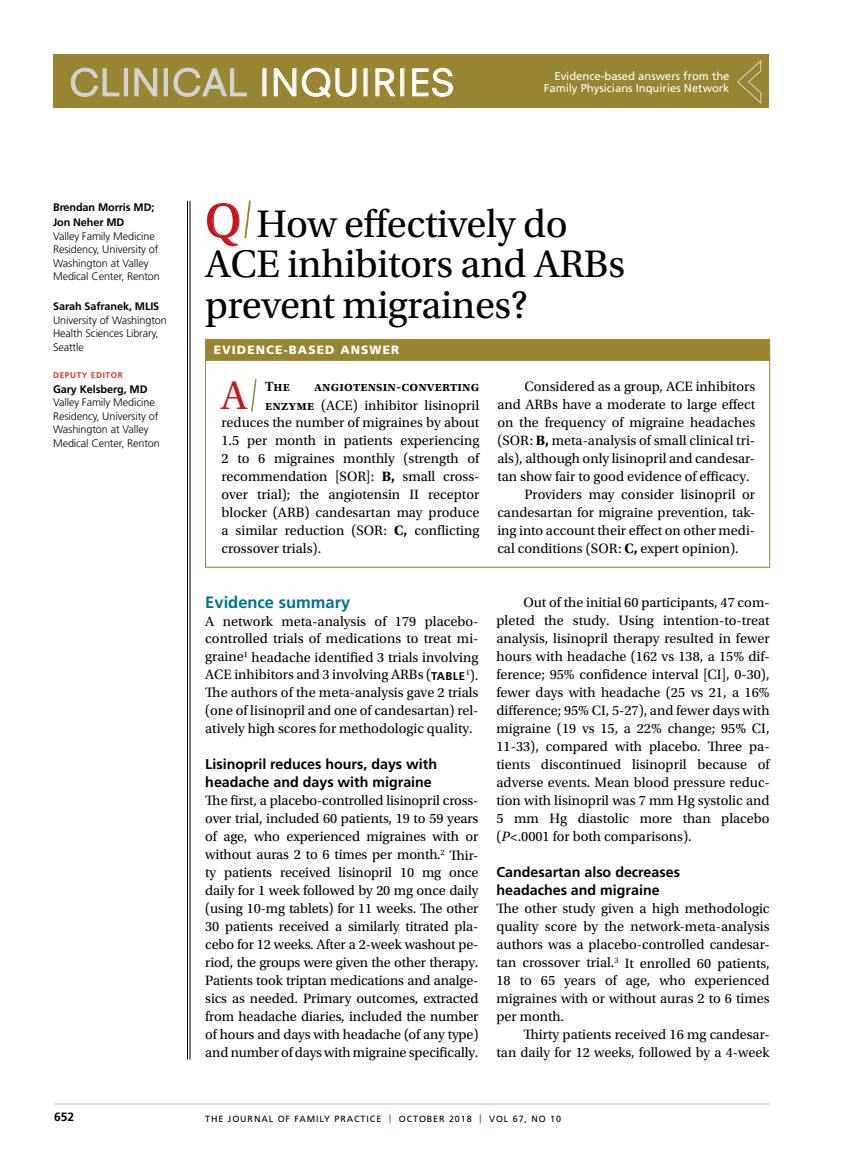
<style>
.page{position:relative;width:851px;height:1161px;background:#fff}
.page>*{position:absolute;margin:0;border:0;box-sizing:border-box;transform-origin:0 0}
.t1{font:42px "Utopia Std";color:#c4161c}
.t2{font:40.5px/40.5px "Utopia Std";letter-spacing:-.01em;color:#000}
.t3{font:36px "Neuzeit SLT Std";letter-spacing:.025em;color:#fff}
.t4{font:700 16.5px "Frutiger LT Std";color:#007296}
.t5{font:14.25px/18px "Utopia Std";color:#000;text-align:justify}
.t6{font:700 14.25px/18px "Frutiger LT Std";color:#000}
.t7{font:600 14.1px "Utopia Std";letter-spacing:.01em;color:#000}
.t8{font:900 12px "Frutiger LT Std";letter-spacing:.09em;color:#fff}
.t9{font:700 12px "Frutiger LT Std";color:#000}
.t10{font:11.25px/12.1px "Frutiger LT Std";color:#fff;text-align:right}
.t11{font:300 10.8px/13.5px "Frutiger LT Std";letter-spacing:-.01em;color:#000}
.t12{font:700 10.8px/15px "Frutiger LT Std";letter-spacing:-.01em;color:#000}
.t13{font:9px "Frutiger LT Std";letter-spacing:.1em;color:#000}
.t14{font:700 8.25px "Frutiger LT Std";letter-spacing:.075em;color:#c93627}
.s1{color:#d1d3d4}
.s2{font-size:49.5px;color:#c4161c}
.s3{font-weight:600;font-size:14.1px}
.s4{font-weight:700}
.s5{font-family:"Frutiger LT Std";font-weight:700;font-size:11.25px}
.s6{font-style:italic}
.s7{color:#c4161c}
</style>
<div class="page">
<hr style="left:190px;top:201px;width:1px;height:858px;background:#000">
<hr style="left:187px;top:201px;width:1px;height:858px;background:#000">
<hr style="left:54px;top:1104px;width:716px;height:1px;background:#bcbec0">
<div style="left:53px;top:54px;width:716px;height:54px;background:#988531"></div>
<svg style="left:737px;top:60px;width:24px;height:44px"></svg>
<svg style="left:71px;top:68px;width:48px;height:29px"></svg>
<div style="left:124px;top:69px;width:4px;height:27px;border:1px solid #dcddde"></div>
<svg style="left:135px;top:68px;width:22px;height:28px"></svg>
<div style="left:164px;top:69px;width:3px;height:27px;border:1px solid #dcddde"></div>
<svg style="left:174px;top:68px;width:73px;height:29px"></svg>
<svg style="left:274px;top:68px;width:22px;height:28px"></svg>
<svg style="left:302px;top:68px;width:54px;height:30px"></svg>
<svg style="left:375px;top:68px;width:20px;height:28px"></svg>
<svg style="left:412px;top:68px;width:41px;height:29px"></svg>
<div style="left:205px;top:339px;width:565px;height:22px;background:#988531;border:1px solid #988531"></div>
<div style="left:205px;top:357px;width:565px;height:211px;border:1px solid #988531"></div>
<svg style="left:251px;top:379px;width:6px;height:33px"></svg>
<svg style="left:207px;top:200px;width:44px;height:46px"></svg>
<h3 class="t3" style="left:69px;top:61px;width:387px"><span class="s1">CLINICAL</span> INQUIRIES</h3>
<p class="t10" style="left:543px;top:70px;width:187px">Evidence-based answers from the<br>Family Physicians Inquiries Network</p>
<p class="t12" style="left:53px;top:200px;width:103px">Brendan Morris MD;<br>Jon Neher MD</p>
<p class="t11" style="left:53px;top:229px;width:108px">Valley Family Medicine<br>Residency, University of<br>Washington at Valley<br>Medical Center, Renton</p>
<p class="t12" style="left:53px;top:299px;width:108px">Sarah Safranek, MLIS</p>
<p class="t11" style="left:53px;top:313px;width:115px">University of Washington<br>Health Sciences Library,<br>Seattle</p>
<p class="t14" style="left:53px;top:370px;width:71px">DEPUTY EDITOR</p>
<p class="t12" style="left:53px;top:381px;width:96px">Gary Kelsberg, MD</p>
<p class="t11" style="left:53px;top:396px;width:108px">Valley Family Medicine<br>Residency, University of<br>Washington at Valley<br>Medical Center, Renton</p>
<h2 class="t2" style="left:205px;top:204px;width:421px"><span class="s2">Q</span> How effectively do<br>ACE inhibitors and ARBs prevent migraines?</h2>
<p class="t8" style="left:214px;top:343px;width:187px">EVIDENCE-BASED ANSWER</p>
<h1 class="t1" style="left:221px;top:373px;width:28px">A</h1>
<p class="t7" style="left:265px;top:379px;width:26px">The</p>
<p class="t7" style="left:314px;top:379px;width:167px">angiotensin-converting</p>
<p class="t5" style="left:221px;top:396px;width:259px;text-indent:44px"><span class="s3">enzyme</span> (ACE) inhibitor lisinopril reduces the number of migraines by about 1.5 per month in patients experiencing 2 to 6 migraines monthly (strength of recommendation [SOR]: <span class="s4">B,</span> small cross&shy;over trial); the angiotensin II receptor blocker (ARB) candesartan may produce a similar reduction (SOR: <span class="s4">C,</span> conflicting crossover trials).</p>
<p class="t4" style="left:205px;top:592px;width:146px">Evidence summary</p>
<p class="t5" style="left:205px;top:612px;width:275px">A network meta-analysis of 179 placebo&shy;controlled trials of medications to treat mi&shy;graine<sup>1</sup> headache identified 3 trials involving ACE inhibitors and 3 involving ARBs (<span class="s5">TABLE</span><sup>1</sup>).<br>The authors of the meta-analysis gave 2 trials (one of lisinopril and one of candesartan) rel&shy;atively high scores for methodologic quality.</p>
<p class="t6" style="left:205px;top:756px;width:233px">Lisinopril reduces hours, days with headache and days with migraine</p>
<p class="t5" style="left:205px;top:792px;width:275px">The first, a placebo-controlled lisinopril cross&shy;over trial, included 60 patients, 19 to 59 years of age, who experienced migraines with or without auras 2 to 6 times per month.<sup>2</sup> Thir&shy;ty patients received lisinopril 10 mg once daily for 1 week followed by 20 mg once daily (using 10-mg tablets) for 11 weeks. The other 30 patients received a similarly titrated pla&shy;cebo for 12 weeks. After a 2-week washout pe&shy;riod, the groups were given the other therapy.<br>Patients took triptan medications and analge&shy;sics as needed. Primary outcomes, extracted from headache diaries, included the number of hours and days with headache (of any type) and number of days with migraine specifically.</p>
<p class="t5" style="left:524px;top:378px;width:232px">Considered as a group, ACE inhibitors</p>
<p class="t5" style="left:497px;top:396px;width:259px">and ARBs have a moderate to large effect</p>
<p class="t5" style="left:497px;top:414px;width:259px">on the frequency of migraine headaches</p>
<p class="t5" style="left:497px;top:432px;width:259px">(SOR: <span class="s4">B,</span> meta-analysis of small clinical tri-</p>
<p class="t5" style="left:497px;top:450px;width:259px">als), although only lisinopril and candesar-</p>
<p class="t5" style="left:497px;top:468px;width:254px">tan show fair to good evidence of efficacy.</p>
<p class="t5" style="left:524px;top:486px;width:232px">Providers may consider lisinopril or</p>
<p class="t5" style="left:497px;top:504px;width:259px">candesartan for migraine prevention, tak-</p>
<p class="t5" style="left:497px;top:522px;width:259px">ing into account their effect on other medi-</p>
<p class="t5" style="left:497px;top:540px;width:243px">cal conditions (SOR: <span class="s4">C,</span> expert opinion).</p>
<p class="t5" style="left:496px;top:594px;width:275px;text-indent:27px">Out of the initial 60 participants, 47 com&shy;pleted the study. Using intention-to-treat analysis, lisinopril therapy resulted in fewer hours with headache (162 vs 138, a 15% dif&shy;ference; 95% confidence interval [CI], 0-30), fewer days with headache (25 vs 21, a 16% difference; 95% CI, 5-27), and fewer days with migraine (19 vs 15, a 22% change; 95% CI, 11-33), compared with placebo. Three pa&shy;tients discontinued lisinopril because of adverse events. Mean blood pressure reduc&shy;tion with lisinopril was 7 mm Hg systolic and 5 mm Hg diastolic more than placebo (<span class="s6">P</span>&lt;.0001 for both comparisons).</p>
<p class="t6" style="left:496px;top:864px;width:185px">Candesartan also decreases headaches and migraine</p>
<p class="t5" style="left:496px;top:900px;width:275px">The other study given a high methodologic quality score by the network-meta-analysis authors was a placebo-controlled candesar&shy;tan crossover trial.<sup>3</sup> It enrolled 60 patients, 18 to 65 years of age, who experienced migraines with or without auras 2 to 6 times per month.</p>
<p class="t5" style="left:496px;top:1026px;width:275px;text-align:right">Thirty patients received 16 mg candesar-<br>tan daily for 12 weeks, followed by a 4-week</p>
<p class="t9" style="left:54px;top:1110px;width:22px">652</p>
<p class="t13" style="left:205px;top:1113px;width:357px">THE JOURNAL OF FAMILY PRACTICE <span class="s7">|</span> OCTOBER 2018 <span class="s7">|</span> VOL 67, NO 10</p>
</div>
